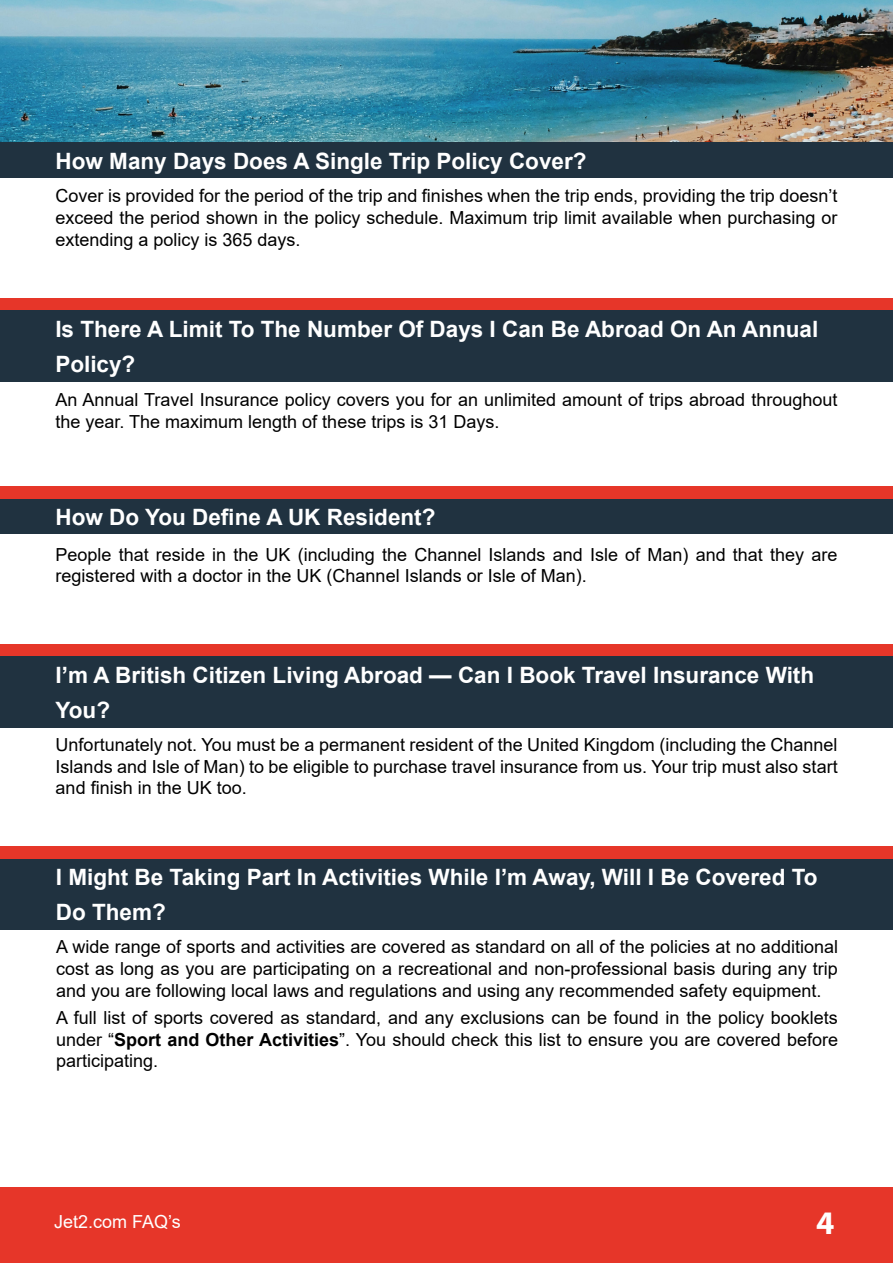
<style>
.page{position:relative;width:893px;height:1263px;background:#fff}
.page>*{position:absolute;margin:0;border:0;box-sizing:border-box;transform-origin:0 0}
.t1{font:700 33px "Myriad Pro";color:#fff}
.FAQQuestion{font:700 22.5px/34.5px "Arial";color:#fff}
.FAQAnswer{font:18px/21.6px "Arial";color:#000;text-align:justify}
.t2{font:18px "Arial";color:#fff}
.s1{font-weight:700}
</style>
<div class="page">
<img style="left:0;top:0;width:893px;height:143px">
<div style="left:0;top:1188px;width:893px;height:75px;background:#e63629"></div>
<div style="left:0;top:143px;width:893px;height:35px;background:#203240"></div>
<div style="left:0;top:298px;width:893px;height:13px;background:#e63629"></div>
<div style="left:0;top:310px;width:893px;height:72px;background:#203240"></div>
<div style="left:0;top:498px;width:893px;height:36px;background:#203240"></div>
<div style="left:0;top:486px;width:893px;height:13px;background:#e63629"></div>
<div style="left:0;top:644px;width:893px;height:13px;background:#e63629"></div>
<div style="left:0;top:656px;width:893px;height:72px;background:#203240"></div>
<div style="left:0;top:859px;width:893px;height:71px;background:#203240"></div>
<div style="left:1px;top:846px;width:892px;height:13px;background:#e63629"></div>
<p class="FAQQuestion" style="left:56px;top:144px;width:532px">How Many Days Does A Single Trip Policy Cover?</p>
<p class="FAQAnswer" style="left:56px;top:185px;width:783px">Cover is provided for the period of the trip and finishes when the trip ends, providing the trip doesn’t exceed the period shown in the policy schedule. Maximum trip limit available when purchasing or extending a policy is 365 days.</p>
<p class="FAQQuestion" style="left:55px;top:312px;width:764px">Is There A Limit To The Number Of Days I Can Be Abroad On An Annual<br>Policy?</p>
<p class="FAQAnswer" style="left:56px;top:389px;width:783px">An Annual Travel Insurance policy covers you for an unlimited amount of trips abroad throughout the year. The maximum length of these trips is 31 Days.</p>
<p class="FAQQuestion" style="left:56px;top:500px;width:382px">How Do You Define A UK Resident?</p>
<p class="FAQAnswer" style="left:56px;top:543px;width:783px">People that reside in the UK (including the Channel Islands and Isle of Man) and that they are registered with a doctor in the UK (Channel Islands or Isle of Man).</p>
<p class="FAQQuestion" style="left:56px;top:658px;width:760px">I’m A British Citizen Living Abroad — Can I Book Travel Insurance With<br>You?</p>
<p class="FAQAnswer" style="left:56px;top:734px;width:783px">Unfortunately not. You must be a permanent resident of the United Kingdom (including the Channel Islands and Isle of Man) to be eligible to purchase travel insurance from us. Your trip must also start and finish in the UK too.</p>
<p class="FAQQuestion" style="left:56px;top:860px;width:763px">I Might Be Taking Part In Activities While I’m Away, Will I Be Covered To<br>Do Them?</p>
<p class="FAQAnswer" style="left:56px;top:936px;width:783px">A wide range of sports and activities are covered as standard on all of the policies at no additional cost as long as you are participating on a recreational and non-professional basis during any trip and you are following local laws and regulations and using any recommended safety equipment.</p>
<p class="FAQAnswer" style="left:56px;top:1007px;width:783px">A full list of sports covered as standard, and any exclusions can be found in the policy booklets under “<span class="s1">Sport and Other Activities</span>”. You should check this list to ensure you are covered before participating.</p>
<p class="t2" style="left:54px;top:1210px;width:128px">Jet2.com FAQ’s</p>
<h1 class="t1" style="left:816px;top:1201px;width:20px">4</h1>
</div>
